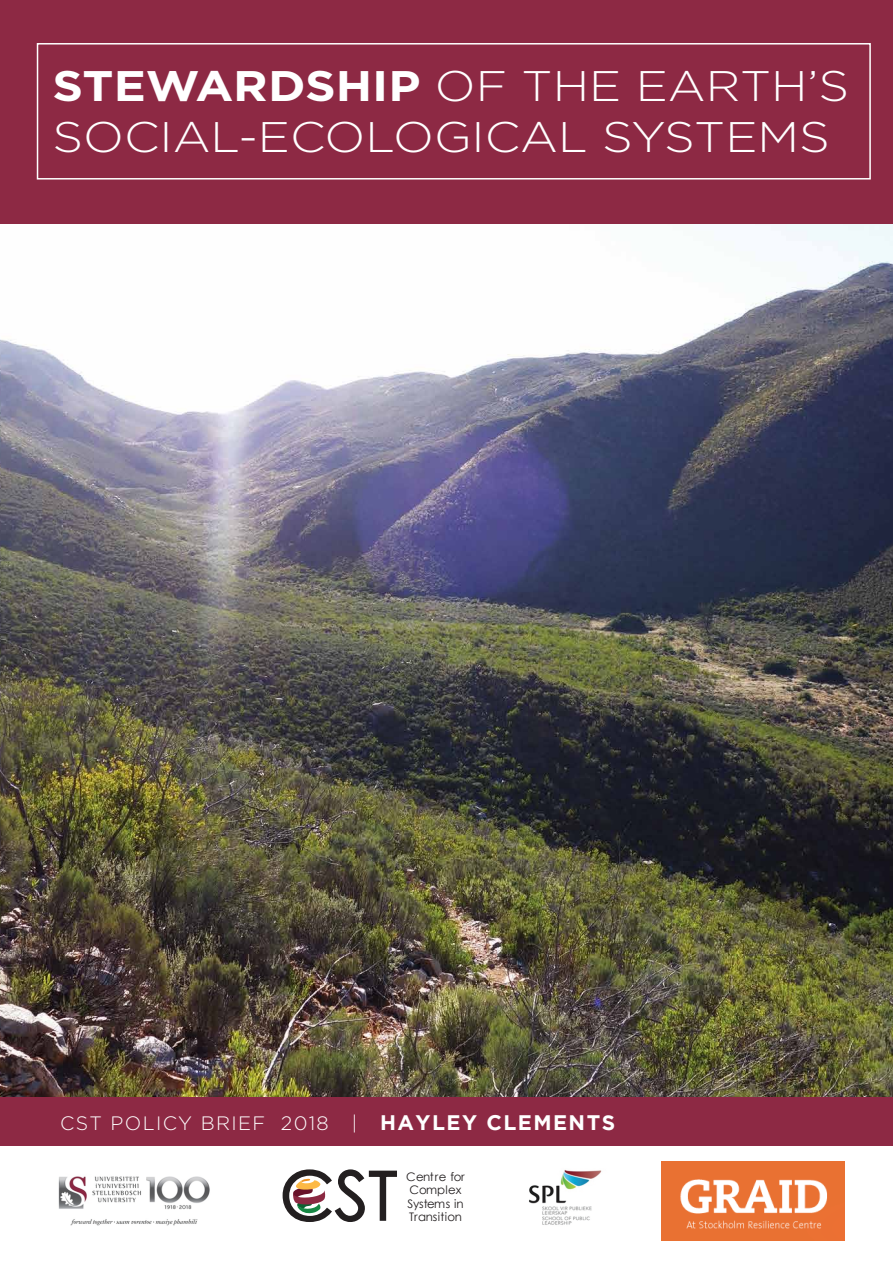
<style>
.page{position:relative;width:893px;height:1263px;background:#fff}
.page>*{position:absolute;margin:0;border:0;box-sizing:border-box;transform-origin:0 0}
.t1{font:67.8px "Century Gothic";color:#231f20}
.t2{font:300 42.75px/51.3px "Gotham";color:#fff;scale:1.12 1}
.t3{font:300 19.35px "Gotham";letter-spacing:.07em;color:#fff}
.t4{font:11.7px/13.5px "Century Gothic";letter-spacing:-.005em;color:#231f20}
.s1{font-weight:700}
.s2{font-weight:700;font-size:21px}
</style>
<div class="page">
<img style="left:0;top:224px;width:893px;height:873px">
<div style="left:0;top:0;width:893px;height:224px;background:#8d2944"></div>
<div style="left:0;top:1097px;width:893px;height:48px;background:#8d2944"></div>
<div style="left:37px;top:43px;width:834px;height:137px;border:2px solid #fff"></div>
<img style="left:58px;top:1170px;width:544px;height:56px">
<img style="left:661px;top:1161px;width:183px;height:79px">
<div style="left:224px;top:1149px;width:288px;height:104px;background:#fff"></div>
<svg style="left:282px;top:1169px;width:115px;height:53px"></svg>
<p class="t2" style="left:53px;top:59px;width:713px"><span class="s1">STEWARDSHIP</span> OF THE EARTH’S<br>SOCIAL-ECOLOGICAL SYSTEMS</p>
<p class="t3" style="left:60px;top:1113px;width:556px">CST POLICY BRIEF 2018 | <span class="s2">HAYLEY CLEMENTS</span></p>
<h1 class="t1" style="left:280px;top:1154px;width:119px">CST</h1>
<p class="t4" style="left:406px;top:1170px;width:60px">Centre for<br>Complex<br>Systems in<br>Transition</p>
</div>
